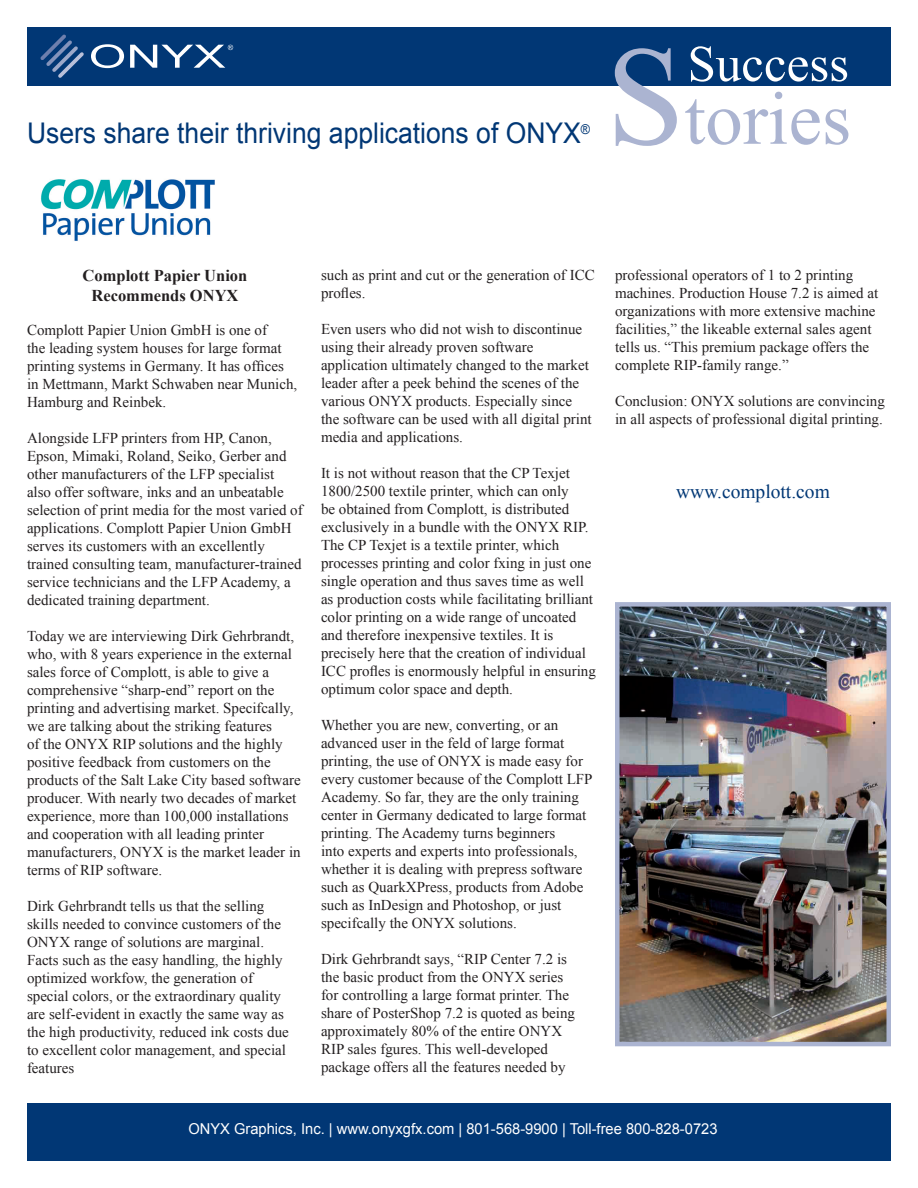
<style>
.page{position:relative;width:918px;height:1188px;background:#fff}
.page>*{position:absolute;margin:0;border:0;box-sizing:border-box;transform-origin:0 0}
.t1{font:75px "Times New Roman";color:#abb4d1}
.t2{font:51px "Times New Roman";color:#fff}
.t3{font:28.5px "Arial";color:#013775;scale:.93 1}
.t4{font:19.5px "Times New Roman";color:#013775}
.t5{font:700 16.5px "Times New Roman";color:#231f20}
.t6{font:15px/18px "Times New Roman";color:#231f20}
.t7{font:15px "Arial";color:#fff}
.s1{font-size:141px}
</style>
<div class="page">
<div style="left:27px;top:27px;width:864px;height:58px;background:#013775"></div>
<svg style="left:91px;top:44px;width:33px;height:24px"></svg>
<svg style="left:40px;top:34px;width:44px;height:44px"></svg>
<svg style="left:130px;top:45px;width:103px;height:23px"></svg>
<div style="left:27px;top:1104px;width:864px;height:57px;background:#013775"></div>
<img style="left:41px;top:179px;width:174px;height:62px">
<img style="left:620px;top:607px;width:266px;height:434px">
<div style="left:615px;top:602px;width:276px;height:444px;border:4px solid #abb4d1"></div>
<p class="t3" style="left:27px;top:115px;width:607px">Users share their thriving applications of ONYX<sup>®</sup></p>
<p class="t2" style="left:687px;top:30px;width:163px">Success</p>
<p class="t1" style="left:606px;top:68px;width:247px"><span class="s1">S</span>tories</p>
<p class="t5" style="left:83px;top:264px;width:166px">Complott Papier Union</p>
<p class="t5" style="left:91px;top:284px;width:149px">Recommends ONYX</p>
<p class="t6" style="left:27px;top:321px;width:272px">Complott Papier Union GmbH is one of<br>the leading system houses for large format printing systems in Germany. It has offices in Mettmann, Markt Schwaben near Munich, Hamburg and Reinbek.</p>
<p class="t6" style="left:27px;top:429px;width:277px">Alongside LFP printers from HP, Canon, Epson, Mimaki, Roland, Seiko, Gerber and other manufacturers of the LFP specialist<br>also offer software, inks and an unbeatable selection of print media for the most varied of applications. Complott Papier Union GmbH serves its customers with an excellently trained consulting team, manufacturer-trained service technicians and the LFP Academy, a dedicated training department.</p>
<p class="t6" style="left:27px;top:627px;width:275px">Today we are interviewing Dirk Gehrbrandt, who, with 8 years experience in the external sales force of Complott, is able to give a comprehensive “sharp-end” report on the printing and advertising market. Specifcally, we are talking about the striking features<br>of the ONYX RIP solutions and the highly positive feedback from customers on the products of the Salt Lake City based software producer. With nearly two decades of market experience, more than 100,000 installations and cooperation with all leading printer manufacturers, ONYX is the market leader in terms of RIP software.</p>
<p class="t6" style="left:27px;top:897px;width:263px">Dirk Gehrbrandt tells us that the selling skills needed to convince customers of the ONYX range of solutions are marginal.<br>Facts such as the easy handling, the highly optimized workfow, the generation of special colors, or the extraordinary quality are self-evident in exactly the same way as the high productivity, reduced ink costs due to excellent color management, and special features</p>
<p class="t6" style="left:321px;top:266px;width:275px">such as print and cut or the generation of ICC profles.</p>
<p class="t6" style="left:321px;top:320px;width:272px">Even users who did not wish to discontinue using their already proven software application ultimately changed to the market leader after a peek behind the scenes of the various ONYX products. Especially since the software can be used with all digital print media and applications.</p>
<p class="t6" style="left:321px;top:464px;width:276px">It is not without reason that the CP Texjet 1800/2500 textile printer, which can only<br>be obtained from Complott, is distributed exclusively in a bundle with the ONYX RIP.<br>The CP Texjet is a textile printer, which processes printing and color fxing in just one single operation and thus saves time as well as production costs while facilitating brilliant color printing on a wide range of uncoated and therefore inexpensive textiles. It is precisely here that the creation of individual ICC profles is enormously helpful in ensuring optimum color space and depth.</p>
<p class="t6" style="left:321px;top:716px;width:273px">Whether you are new, converting, or an advanced user in the feld of large format printing, the use of ONYX is made easy for every customer because of the Complott LFP Academy. So far, they are the only training center in Germany dedicated to large format printing. The Academy turns beginners<br>into experts and experts into professionals, whether it is dealing with prepress software such as QuarkXPress, products from Adobe such as InDesign and Photoshop, or just specifcally the ONYX solutions.</p>
<p class="t6" style="left:321px;top:950px;width:256px">Dirk Gehrbrandt says, “RIP Center 7.2 is the basic product from the ONYX series for controlling a large format printer. The share of PosterShop 7.2 is quoted as being approximately 80% of the entire ONYX RIP sales fgures. This well-developed package offers all the features needed by</p>
<p class="t6" style="left:615px;top:266px;width:265px">professional operators of 1 to 2 printing machines. Production House 7.2 is aimed at organizations with more extensive machine facilities,” the likeable external sales agent tells us. “This premium package offers the complete RIP-family range.”</p>
<p class="t6" style="left:615px;top:392px;width:271px">Conclusion: ONYX solutions are convincing in all aspects of professional digital printing.</p>
<p class="t4" style="left:676px;top:478px;width:155px">www.complott.com</p>
<p class="t7" style="left:188px;top:1119px;width:531px">ONYX Graphics, Inc. | www.onyxgfx.com | 801-568-9900 | Toll-free 800-828-0723</p>
</div>
